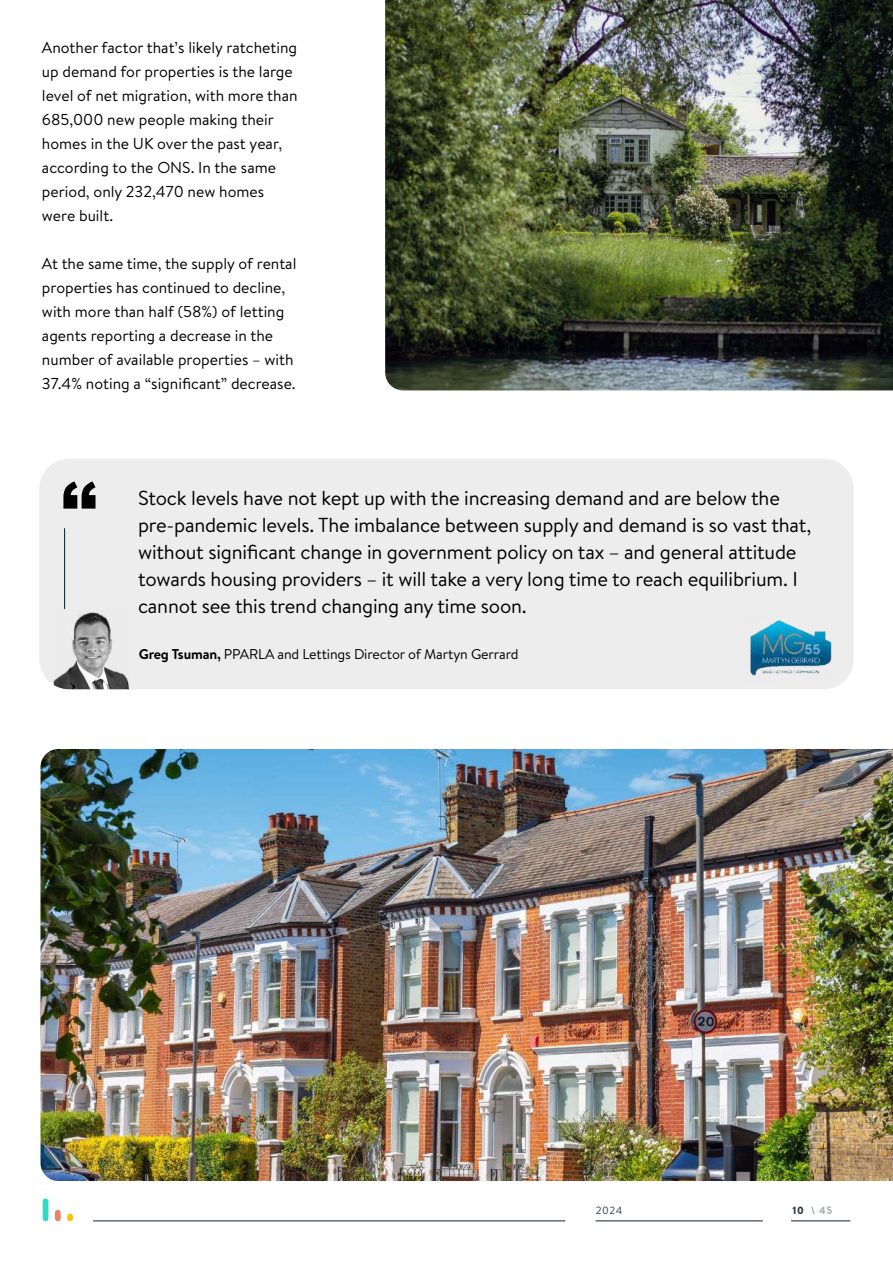
<style>
.page{position:relative;width:893px;height:1263px;background:#fff}
.page>*{position:absolute;margin:0;border:0;box-sizing:border-box;transform-origin:0 0}
.t1{font:20.25px/27px "Brandon Text";letter-spacing:-.01em;color:#000}
.t2{font:15.75px/24px "Brandon Text";color:#000}
.t3{font:14.1px "Brandon Text";letter-spacing:-.01em;color:#000}
.t4{font:900 10.5px "Brandon Text";color:#acb1b4}
.t5{font:10.5px "Brandon Text";color:#2f3c43}
.s1{font-weight:700}
.s2{color:#2f3c43}
</style>
<div class="page">
<hr style="left:93px;top:1220px;width:472px;height:1px;background:#2f3c43">
<hr style="left:791px;top:1220px;width:59px;height:1px;background:#2f3c43">
<hr style="left:596px;top:1220px;width:167px;height:1px;background:#2f3c43">
<div style="left:43px;top:1198px;width:5px;height:23px;background:#33d9c2;border-radius:3px"></div>
<div style="left:55px;top:1210px;width:6px;height:11px;background:#ed806b;border-radius:3px"></div>
<div style="left:67px;top:1214px;width:6px;height:7px;background:#fac200;border-radius:3px"></div>
<div style="left:39px;top:459px;width:815px;height:230px;background:#ededed;border-radius:30px"></div>
<img style="left:54px;top:609px;width:76px;height:80px">
<svg style="left:63px;top:481px;width:32px;height:28px"></svg>
<hr style="left:64px;top:528px;width:1px;height:81px;background:#082842">
<img style="left:385px;top:0;width:508px;height:390px">
<img style="left:40px;top:749px;width:853px;height:432px">
<img style="left:750px;top:619px;width:82px;height:57px">
<p class="t2" style="left:42px;top:35px;width:257px">Another factor that’s likely ratcheting up demand for properties is the large level of net migration, with more than<br>685,000 new people making their homes in the UK over the past year, according to the ONS. In the same period, only 232,470 new homes were built.</p>
<p class="t2" style="left:42px;top:251px;width:256px">At the same time, the supply of rental properties has continued to decline, with more than half (58%) of letting agents reporting a decrease in the number of available properties – with 37.4% noting a “significant” decrease.</p>
<p class="t1" style="left:138px;top:484px;width:675px">Stock levels have not kept up with the increasing demand and are below the pre-pandemic levels. The imbalance between supply and demand is so vast that, without significant change in government policy on tax – and general attitude towards housing providers – it will take a very long time to reach equilibrium. I cannot see this trend changing any time soon.</p>
<p class="t3" style="left:139px;top:644px;width:381px"><span class="s1">Greg Tsuman,</span> PPARLA and Lettings Director of Martyn Gerrard</p>
<p class="t5" style="left:596px;top:1203px;width:28px">2024</p>
<p class="t4" style="left:792px;top:1203px;width:41px"><span class="s2">10</span> \ 45</p>
</div>
